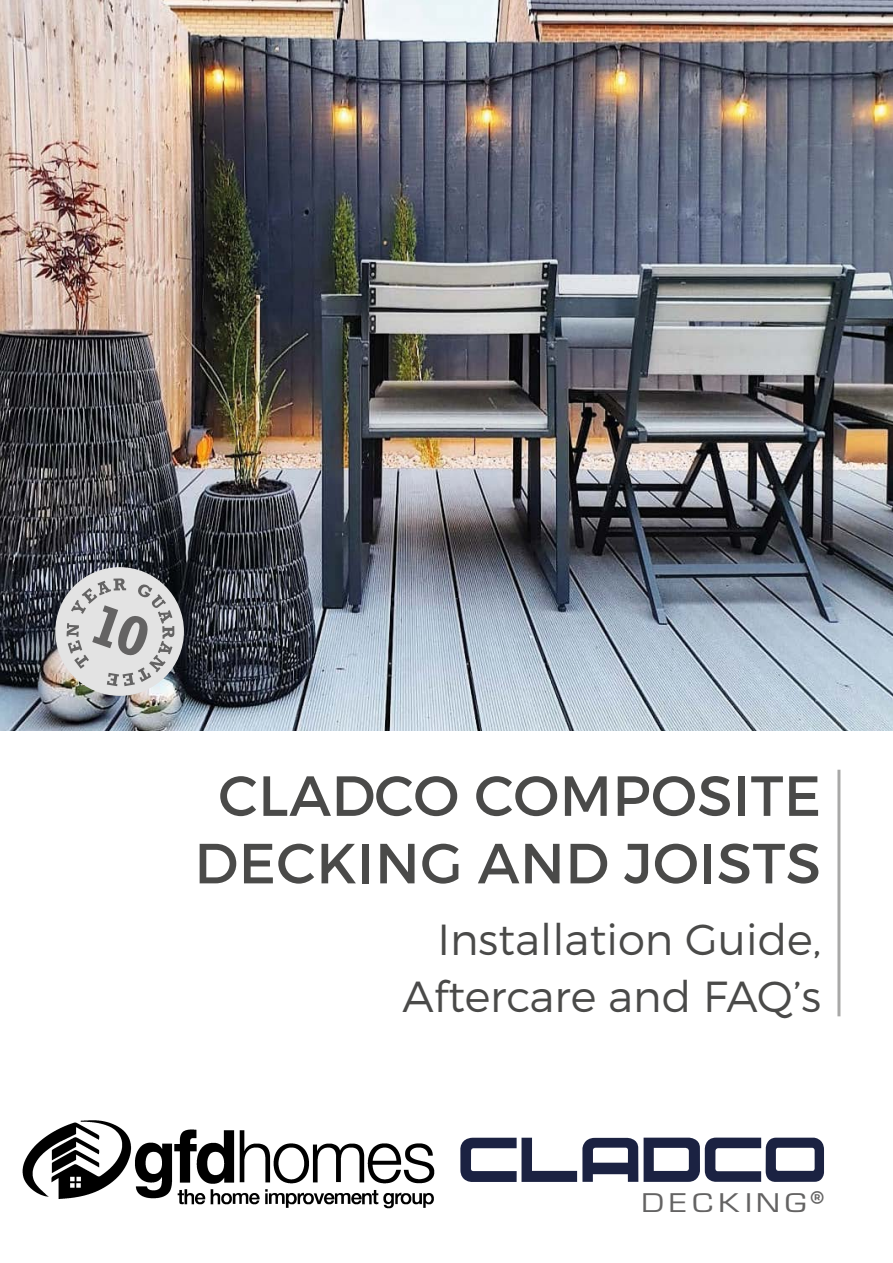
<style>
.page{position:relative;width:893px;height:1263px;background:#fff}
.page>*{position:absolute;margin:0;border:0;box-sizing:border-box;transform-origin:0 0}
.t1{font:56.4px/67.5px "Montserrat";letter-spacing:.01em;color:#4a4a49;text-align:center}
.t2{font:300 43.5px/56.8px "Montserrat";color:#4a4a49;text-align:right}
.t3{font:30.6px "Euro Style Normal";letter-spacing:.18em;color:#646363;scale:1.23 1}
</style>
<div class="page">
<svg style="left:460px;top:1137px;width:364px;height:45px"></svg>
<img style="left:0;top:0;width:893px;height:730px">
<hr style="left:837px;top:770px;width:3px;height:246px;background:#a8a8a7">
<div style="left:55px;top:567px;width:129px;height:129px;background:#e3e3e3;border-radius:50%"></div>
<svg style="left:67px;top:578px;width:107px;height:108px"></svg>
<img style="left:22px;top:1120px;width:412px;height:88px">
<p class="t1" style="left:194px;top:762px;width:628px">CLADCO COMPOSITE<br>DECKING AND JOISTS</p>
<p class="t2" style="left:403px;top:911px;width:420px">Installation Guide,<br>Aftercare and FAQ’s</p>
<p class="t3" style="left:643px;top:1191px;width:149px">DECKING<sup>®</sup></p>
</div>
